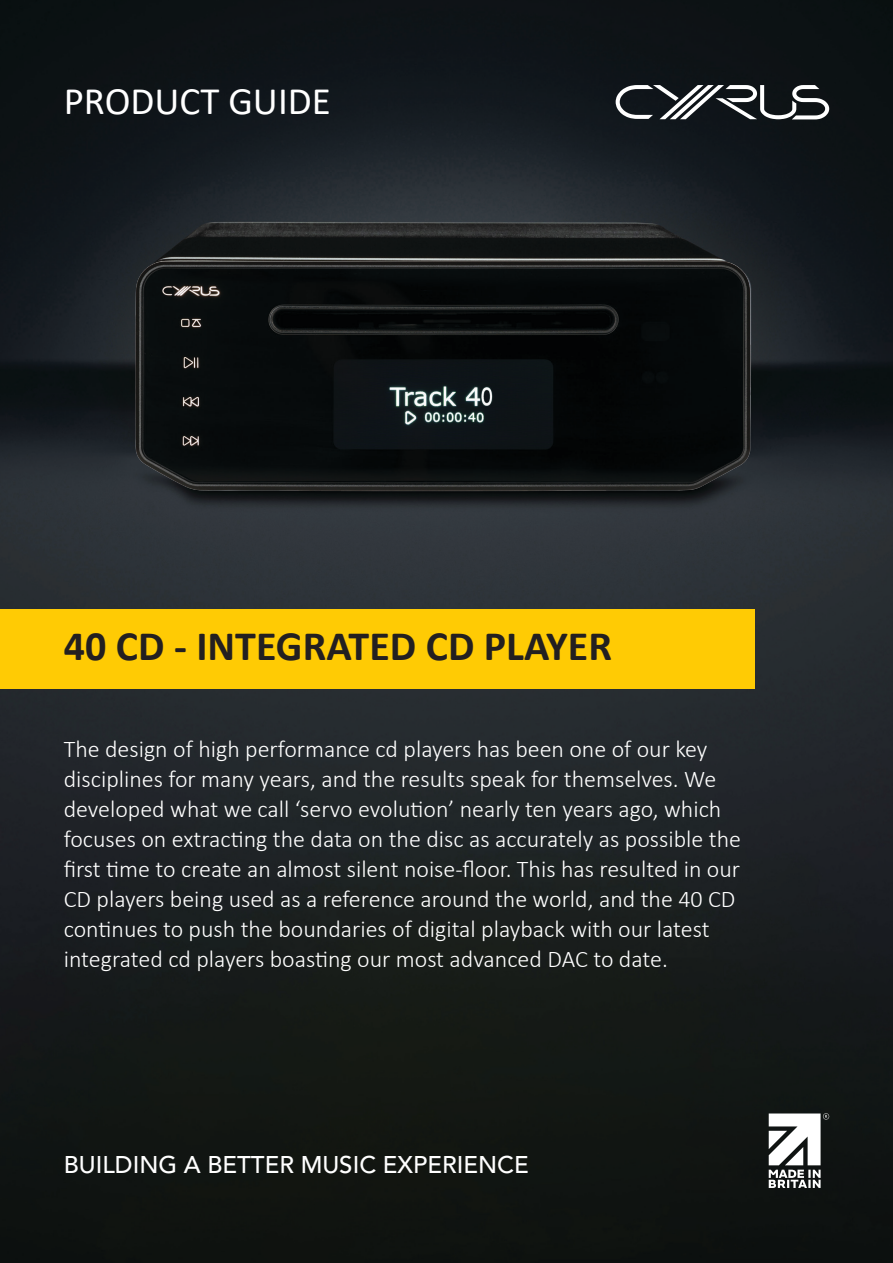
<style>
.page{position:relative;width:893px;height:1263px;background:#fff}
.page>*{position:absolute;margin:0;border:0;box-sizing:border-box;transform-origin:0 0}
.t1{font:700 42px "Calibri";color:#231f20}
.t2{font:39px "Calibri";color:#fff}
.t3{font:300 24px/30px "Calibri";color:#fff}
.t4{font:500 24px "Avenir LT Std";color:#fff}
</style>
<div class="page">
<img style="left:0;top:0;width:893px;height:1263px">
<div style="left:0;top:609px;width:755px;height:79px;background:#ffcb04"></div>
<svg style="left:616px;top:85px;width:213px;height:34px"></svg>
<svg style="left:769px;top:1113px;width:60px;height:75px"></svg>
<img style="left:117px;top:248px;width:660px;height:271px">
<p class="t2" style="left:64px;top:74px;width:269px">PRODUCT GUIDE</p>
<p class="t1" style="left:64px;top:616px;width:550px">40 CD - INTEGRATED CD PLAYER</p>
<p class="t3" style="left:64px;top:734px;width:679px">The design of high performance cd players has been one of our key disciplines for many years, and the results speak for themselves. We developed what we call ‘servo evolution’ nearly ten years ago, which focuses on extracting the data on the disc as accurately as possible the first time to create an almost silent noise-floor. This has resulted in our CD players being used as a reference around the world, and the 40 CD continues to push the boundaries of digital playback with our latest integrated cd players boasting our most advanced DAC to date.</p>
<p class="t4" style="left:64px;top:1151px;width:466px">BUILDING A BETTER MUSIC EXPERIENCE</p>
</div>
